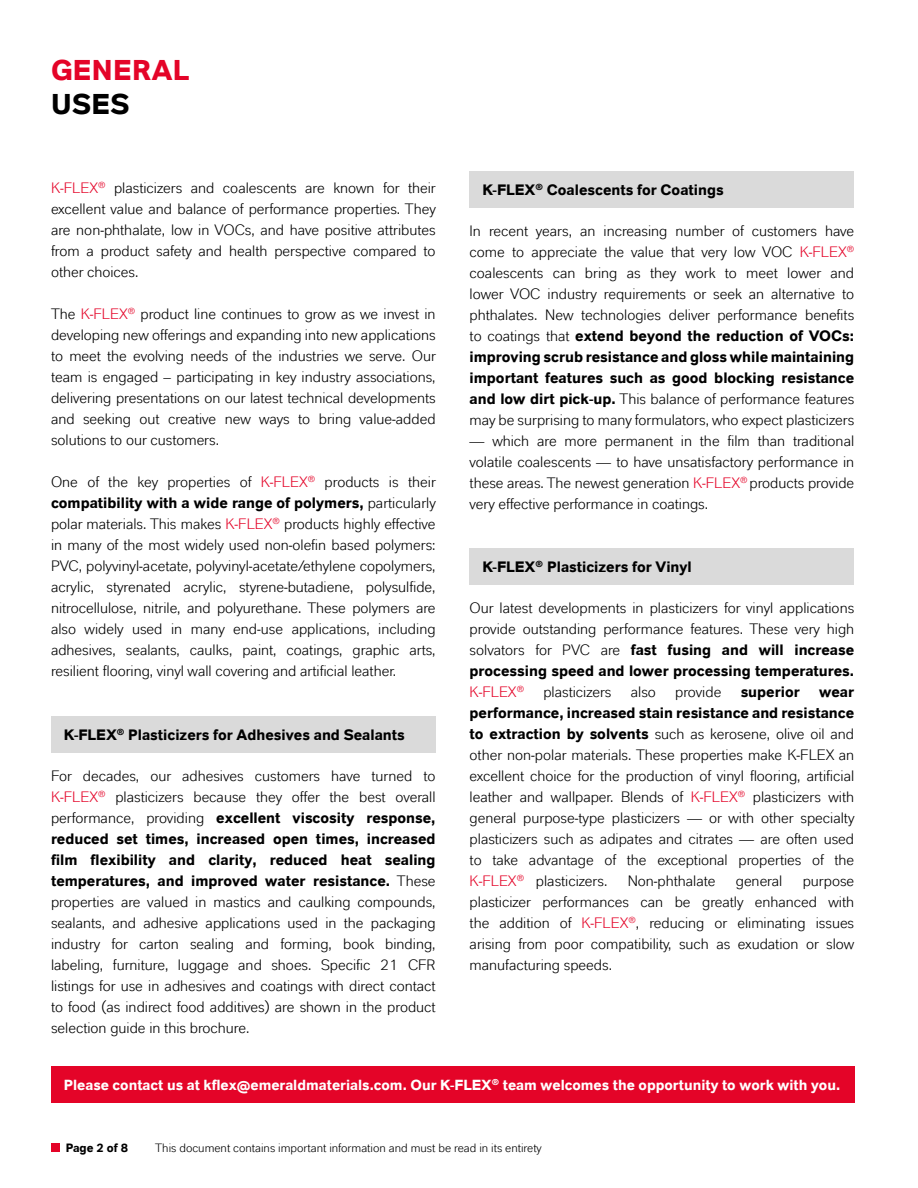
<style>
.page{position:relative;width:918px;height:1188px;background:#fff}
.page>*{position:absolute;margin:0;border:0;box-sizing:border-box;transform-origin:0 0}
.t1{font:700 28.5px/34.2px "Lanxess Global";letter-spacing:.015em;color:#e40428}
.Copy{font:15px/21px "Lanxess Global";color:#000;text-align:justify}
.Copy-2{font:700 15px/21px "Lanxess Global";color:#000;text-align:justify}
.Copy-3{font:700 14.55px "Lanxess Global";color:#fff}
.t2{font:12px "Lanxess Global";color:#000}
.t3{font:700 12px "Lanxess Global";color:#000}
.s1{color:#000}
.s2{color:#e40428}
.s3{font-weight:700}
.s4{font-weight:400}
.s5{font-weight:400;color:#e40428}
</style>
<div class="page">
<div style="left:51px;top:1143px;width:9px;height:9px;background:#e40428"></div>
<div style="left:51px;top:716px;width:385px;height:36px;background:#dadada"></div>
<div style="left:470px;top:171px;width:384px;height:36px;background:#dadada"></div>
<div style="left:470px;top:549px;width:384px;height:36px;background:#dadada"></div>
<div style="left:51px;top:1067px;width:803px;height:36px;background:#e40428"></div>
<p class="t1" style="left:51px;top:53px;width:140px">GENERAL<br><span class="s1">USES</span></p>
<p class="Copy" style="left:51px;top:178px;width:386px"><span class="s2">K-FLEX</span><sup>®</sup> plasticizers and coalescents are known for their excellent value and balance of performance properties. They are non-phthalate, low in VOCs, and have positive attributes from a product safety and health perspective compared to other choices.</p>
<p class="Copy" style="left:51px;top:304px;width:386px">The <span class="s2">K-FLEX</span><sup>®</sup> product line continues to grow as we invest in developing new offerings and expanding into new applications to meet the evolving needs of the industries we serve. Our team is engaged – participating in key industry associations, delivering presentations on our latest technical developments and seeking out creative new ways to bring value-added solutions to our customers.</p>
<p class="Copy" style="left:51px;top:472px;width:386px">One of the key properties of <span class="s2">K-FLEX</span><sup>®</sup> products is their <span class="s3">compatibility with a wide range of polymers,</span> particularly polar materials. This makes <span class="s2">K-FLEX</span><sup>®</sup> products highly effective in many of the most widely used non-olefin based polymers:<br>PVC, polyvinyl-acetate, polyvinyl-acetate/ethylene copolymers, acrylic, styrenated acrylic, styrene-butadiene, polysulfide, nitrocellulose, nitrile, and polyurethane. These polymers are also widely used in many end-use applications, including adhesives, sealants, caulks, paint, coatings, graphic arts, resilient flooring, vinyl wall covering and artificial leather.</p>
<p class="Copy-2" style="left:64px;top:724px;width:343px">K-FLEX<sup>®</sup> Plasticizers for Adhesives and Sealants</p>
<p class="Copy" style="left:51px;top:765px;width:386px">For decades, our adhesives customers have turned to <span class="s2">K-FLEX</span><sup>®</sup> plasticizers because they offer the best overall performance, providing <span class="s3">excellent viscosity response, reduced set times, increased open times, increased film flexibility and clarity, reduced heat sealing temperatures, and improved water resistance.</span> These properties are valued in mastics and caulking compounds, sealants, and adhesive applications used in the packaging industry for carton sealing and forming, book binding,</p>
<p class="Copy" style="left:51px;top:954px;width:386px">labeling, furniture, luggage and shoes. Specific 21 CFR</p>
<p class="Copy" style="left:51px;top:975px;width:386px">listings for use in adhesives and coatings with direct contact</p>
<p class="Copy" style="left:51px;top:996px;width:386px">to food (as indirect food additives) are shown in the product</p>
<p class="Copy" style="left:51px;top:1017px;width:200px">selection guide in this brochure.</p>
<p class="Copy-2" style="left:482px;top:179px;width:243px">K-FLEX<sup>®</sup> Coalescents for Coatings</p>
<p class="Copy" style="left:470px;top:220px;width:386px">In recent years, an increasing number of customers have come to appreciate the value that very low VOC <span class="s2">K-FLEX</span><sup>® </sup>coalescents can bring as they work to meet lower and lower VOC industry requirements or seek an alternative to</p>
<p class="Copy" style="left:470px;top:304px;width:386px">phthalates. New technologies deliver performance benefits to coatings that <span class="s3">extend beyond the reduction of VOCs: improving scrub resistance and gloss while maintaining important features such as good blocking resistance and low dirt pick-up.</span> This balance of performance features may be surprising to many formulators, who expect plasticizers</p>
<p class="Copy" style="left:470px;top:430px;width:386px">— which are more permanent in the film than traditional</p>
<p class="Copy" style="left:470px;top:451px;width:386px">volatile coalescents — to have unsatisfactory performance in these areas. The newest generation <span class="s2">K-FLEX</span><sup>®</sup> products provide very effective performance in coatings.</p>
<p class="Copy-2" style="left:482px;top:556px;width:211px">K-FLEX<sup>®</sup> Plasticizers for Vinyl</p>
<p class="Copy" style="left:470px;top:597px;width:386px">Our latest developments in plasticizers for vinyl applications provide outstanding performance features. These very high</p>
<p class="Copy-2" style="left:470px;top:639px;width:386px"><span class="s4">solvators for PVC are</span> fast fusing and will increase processing speed and lower processing temperatures.<br><span class="s5">K-FLEX</span><sup>®</sup></p>
<p class="Copy" style="left:543px;top:681px;width:70px">plasticizers</p>
<p class="Copy" style="left:631px;top:681px;width:27px">also</p>
<p class="Copy" style="left:675px;top:681px;width:48px">provide</p>
<p class="Copy-2" style="left:741px;top:681px;width:61px">superior</p>
<p class="Copy" style="left:470px;top:681px;width:386px;text-indent:350px"><span class="s3">wear performance, increased stain resistance and resistance to extraction by solvents</span> such as kerosene, olive oil and other non-polar materials. These properties make K-FLEX an excellent choice for the production of vinyl flooring, artificial leather and wallpaper. Blends of <span class="s2">K-FLEX</span><sup>®</sup> plasticizers with general purpose-type plasticizers — or with other specialty plasticizers such as adipates and citrates — are often used</p>
<p class="Copy" style="left:470px;top:849px;width:386px">to take advantage of the exceptional properties of the</p>
<p class="Copy" style="left:470px;top:870px;width:139px"><span class="s2">K-FLEX</span><sup>®</sup> plasticizers.</p>
<p class="Copy" style="left:628px;top:870px;width:89px">Non-phthalate</p>
<p class="Copy" style="left:736px;top:870px;width:48px">general</p>
<p class="Copy" style="left:470px;top:870px;width:386px;text-indent:333px">purpose plasticizer performances can be greatly enhanced with the addition of <span class="s2">K-FLEX</span><sup>®</sup>, reducing or eliminating issues arising from poor compatibility, such as exudation or slow manufacturing speeds.</p>
<p class="Copy-3" style="left:64px;top:1077px;width:778px">Please contact us at kflex@emeraldmaterials.com. Our K-FLEX<sup>®</sup> team welcomes the opportunity to work with you.</p>
<p class="t3" style="left:66px;top:1141px;width:64px">Page 2 of 8</p>
<p class="t2" style="left:155px;top:1141px;width:388px">This document contains important information and must be read in its entirety</p>
</div>
